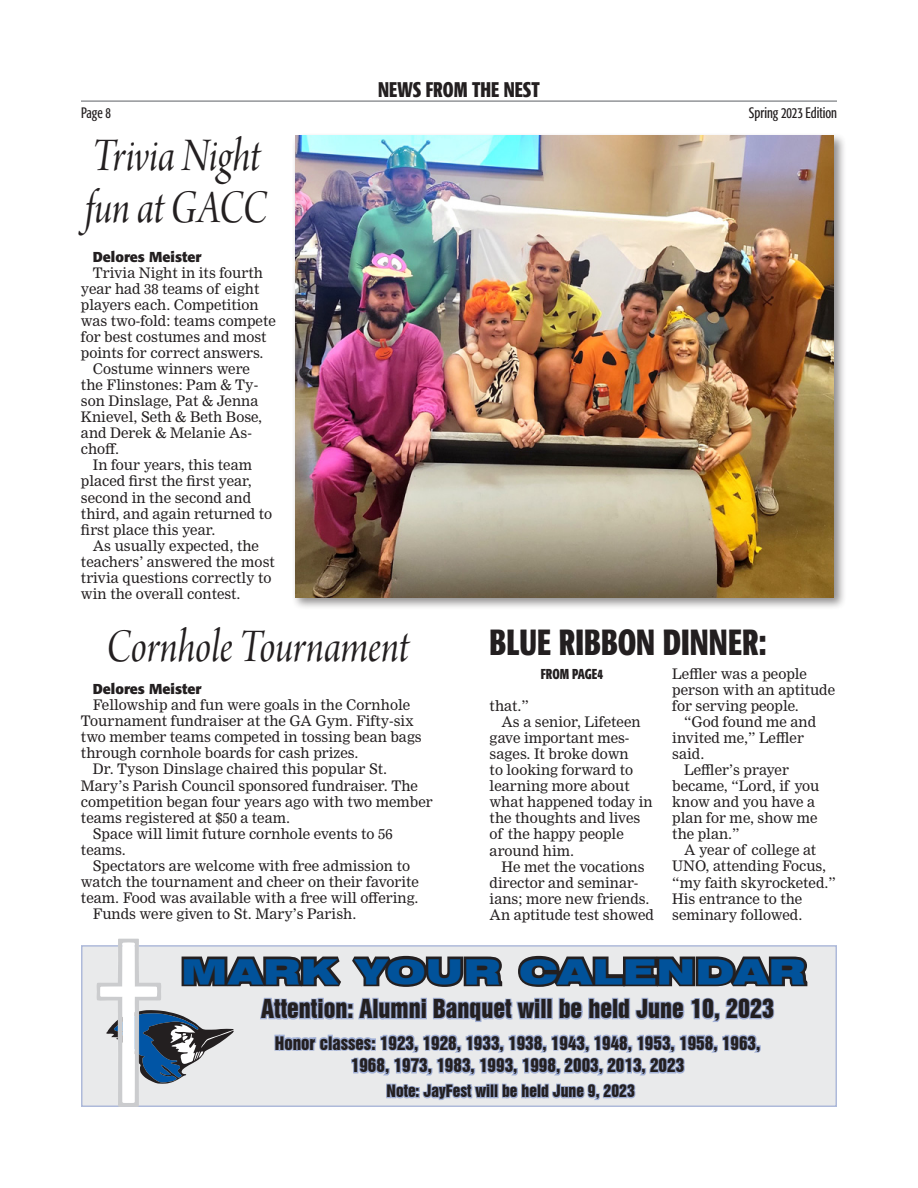
<style>
.page{position:relative;width:918px;height:1188px;background:#fff}
.page>*{position:absolute;margin:0;border:0;box-sizing:border-box;transform-origin:0 0}
.t1{font:49.5px/51.8px "Arno Pro Italic Display";letter-spacing:-.005em;color:#231f20;scale:.85 1}
.t2{font:36px "Formata BQ Bold Extra Cnd";color:#231f20}
.t3{font:33.6px "Swiss 721 Black Extended BT";color:#01529a;scale:1.12 1}
.t4{font:24px "Swiss 921 BT Regular A";color:#231f20}
.t5{font:21px "Formata BQ Bold Extra Cnd";color:#231f20}
.t6{font:17.1px/22.8px "Swiss 921 BT Regular A";color:#231f20;text-align:center}
.t7{font:15.6px "Swiss 921 BT Regular A";color:#231f20}
.t8{font:15px "Formata BQ Extra Cnd";color:#231f20}
.t9{font:14.25px "Nimrod MT Std";color:#231f20}
.t10{font:700 14.25px "Formata BQ";color:#231f20}
.t11{font:14.25px "Formata BQ Bold Extra Cnd";color:#231f20}
</style>
<div class="page">
<hr style="left:81px;top:100px;width:756px;height:2px;background:#939598">
<div style="left:291px;top:132px;width:555px;height:478px;background:#231f20;opacity:.5"></div>
<img style="left:295px;top:136px;width:539px;height:462px">
<div style="left:81px;top:945px;width:756px;height:162px;background:#e9eaeb;border:2px solid #aebada"></div>
<svg style="left:97px;top:938px;width:714px;height:169px"></svg>
<p class="t5" style="left:378px;top:77px;width:163px">NEWS FROM THE NEST</p>
<p class="t8" style="left:81px;top:104px;width:31px">Page 8</p>
<p class="t8" style="left:749px;top:104px;width:90px">Spring 2023 Edition</p>
<p class="t1" style="left:85px;top:133px;width:215px">Trivia Night fun at GACC</p>
<p class="t10" style="left:93px;top:248px;width:110px">Delores Meister</p>
<p class="t9" style="left:93px;top:263px;width:172px">Trivia Night in its fourth</p>
<p class="t9" style="left:81px;top:279px;width:180px">year had 38 teams of eight</p>
<p class="t9" style="left:81px;top:295px;width:179px">players each. Competition</p>
<p class="t9" style="left:81px;top:311px;width:196px">was two-fold: teams compete</p>
<p class="t9" style="left:81px;top:327px;width:187px">for best costumes and most</p>
<p class="t9" style="left:81px;top:344px;width:184px">points for correct answers.</p>
<p class="t9" style="left:93px;top:360px;width:159px">Costume winners were</p>
<p class="t9" style="left:81px;top:376px;width:179px">the Flinstones: Pam &amp; Ty-</p>
<p class="t9" style="left:81px;top:392px;width:179px">son Dinslage, Pat &amp; Jenna</p>
<p class="t9" style="left:81px;top:408px;width:183px">Knievel, Seth &amp; Beth Bose,</p>
<p class="t9" style="left:81px;top:424px;width:173px">and Derek &amp; Melanie As-</p>
<p class="t9" style="left:81px;top:440px;width:40px">choff.</p>
<p class="t9" style="left:93px;top:456px;width:161px">In four years, this team</p>
<p class="t9" style="left:81px;top:472px;width:172px">placed first the first year,</p>
<p class="t9" style="left:81px;top:488px;width:172px">second in the second and</p>
<p class="t9" style="left:81px;top:504px;width:193px">third, and again returned to</p>
<p class="t9" style="left:81px;top:520px;width:136px">first place this year.</p>
<p class="t9" style="left:93px;top:536px;width:168px">As usually expected, the</p>
<p class="t9" style="left:81px;top:552px;width:195px">teachers’ answered the most</p>
<p class="t9" style="left:81px;top:568px;width:192px">trivia questions correctly to</p>
<p class="t9" style="left:81px;top:584px;width:161px">win the overall contest.</p>
<p class="t1" style="left:106px;top:624px;width:357px">Cornhole Tournament</p>
<p class="t10" style="left:93px;top:680px;width:110px">Delores Meister</p>
<p class="t9" style="left:93px;top:696px;width:319px">Fellowship and fun were goals in the Cornhole</p>
<p class="t9" style="left:81px;top:712px;width:334px">Tournament fundraiser at the GA Gym. Fifty-six</p>
<p class="t9" style="left:81px;top:728px;width:342px">two member teams competed in tossing bean bags</p>
<p class="t9" style="left:81px;top:744px;width:279px">through cornhole boards for cash prizes.</p>
<p class="t9" style="left:93px;top:760px;width:296px">Dr. Tyson Dinslage chaired this popular St.</p>
<p class="t9" style="left:81px;top:776px;width:339px">Mary’s Parish Council sponsored fundraiser. The</p>
<p class="t9" style="left:81px;top:792px;width:353px">competition began four years ago with two member</p>
<p class="t9" style="left:81px;top:808px;width:211px">teams registered at $50 a team.</p>
<p class="t9" style="left:93px;top:824px;width:301px">Space will limit future cornhole events to 56</p>
<p class="t9" style="left:81px;top:840px;width:46px">teams.</p>
<p class="t9" style="left:93px;top:856px;width:319px">Spectators are welcome with free admission to</p>
<p class="t9" style="left:81px;top:872px;width:339px">watch the tournament and cheer on their favorite</p>
<p class="t9" style="left:81px;top:888px;width:339px">team. Food was available with a free will offering.</p>
<p class="t9" style="left:93px;top:904px;width:265px">Funds were given to St. Mary’s Parish.</p>
<p class="t2" style="left:490px;top:621px;width:278px">BLUE RIBBON DINNER:</p>
<p class="t11" style="left:541px;top:665px;width:8px">FROM</p>
<p class="t11" style="left:572px;top:665px;width:33px">PAGE4</p>
<p class="t9" style="left:490px;top:696px;width:41px">that.”</p>
<p class="t9" style="left:502px;top:713px;width:141px">As a senior, Lifeteen</p>
<p class="t9" style="left:490px;top:729px;width:141px">gave important mes-</p>
<p class="t9" style="left:490px;top:745px;width:141px">sages. It broke down</p>
<p class="t9" style="left:490px;top:761px;width:145px">to looking forward to</p>
<p class="t9" style="left:490px;top:777px;width:142px">learning more about</p>
<p class="t9" style="left:490px;top:793px;width:165px">what happened today in</p>
<p class="t9" style="left:490px;top:809px;width:152px">the thoughts and lives</p>
<p class="t9" style="left:490px;top:825px;width:136px">of the happy people</p>
<p class="t9" style="left:490px;top:841px;width:86px">around him.</p>
<p class="t9" style="left:502px;top:857px;width:145px">He met the vocations</p>
<p class="t9" style="left:490px;top:873px;width:150px">director and seminar-</p>
<p class="t9" style="left:490px;top:889px;width:161px">ians; more new friends.</p>
<p class="t9" style="left:490px;top:905px;width:166px">An aptitude test showed</p>
<p class="t9" style="left:672px;top:664px;width:136px">Leffler was a people</p>
<p class="t9" style="left:672px;top:680px;width:164px">person with an aptitude</p>
<p class="t9" style="left:672px;top:696px;width:128px">for serving people.</p>
<p class="t9" style="left:684px;top:712px;width:134px">“God found me and</p>
<p class="t9" style="left:672px;top:729px;width:133px">invited me,” Leffler</p>
<p class="t9" style="left:672px;top:745px;width:34px">said.</p>
<p class="t9" style="left:684px;top:761px;width:106px">Leffler’s prayer</p>
<p class="t9" style="left:672px;top:777px;width:149px">became, “Lord, if you</p>
<p class="t9" style="left:672px;top:793px;width:144px">know and you have a</p>
<p class="t9" style="left:672px;top:809px;width:147px">plan for me, show me</p>
<p class="t9" style="left:672px;top:825px;width:69px">the plan.”</p>
<p class="t9" style="left:684px;top:841px;width:134px">A year of college at</p>
<p class="t9" style="left:672px;top:857px;width:155px">UNO, attending Focus,</p>
<p class="t9" style="left:672px;top:873px;width:165px">“my faith skyrocketed.”</p>
<p class="t9" style="left:672px;top:889px;width:132px">His entrance to the</p>
<p class="t9" style="left:672px;top:905px;width:132px">seminary followed.</p>
<p class="t3" style="left:181px;top:951px;width:559px">MARK YOUR CALENDAR</p>
<p class="t4" style="left:261px;top:993px;width:514px">Attention: Alumni Banquet will be held June 10, 2023</p>
<p class="t6" style="left:275px;top:1031px;width:487px">Honor classes: 1923, 1928, 1933, 1938, 1943, 1948, 1953, 1958, 1963,<br>1968, 1973, 1983, 1993, 1998, 2003, 2013, 2023</p>
<p class="t7" style="left:387px;top:1081px;width:250px">Note: JayFest will be held June 9, 2023</p>
</div>
